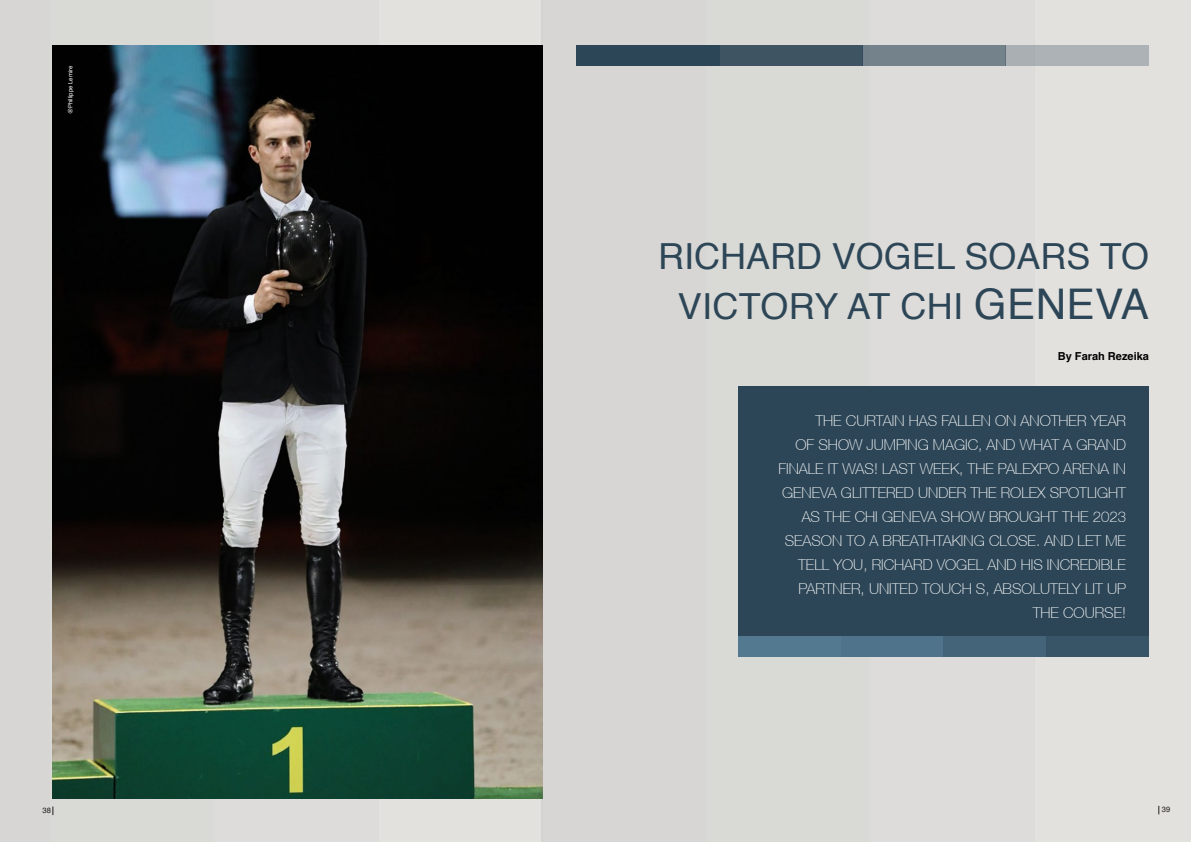
<style>
.page{position:relative;width:1191px;height:842px;background:#fff}
.page>*{position:absolute;margin:0;border:0;box-sizing:border-box;transform-origin:0 0}
.t1{font:35.9px/50.7px "Helvetica";color:#2d4657;text-align:center}
.t2{font:100 15px/24px "Helvetica Neue CE";color:#fff;text-align:right}
.t3{font:700 11px "Helvetica";color:#000}
.t4{font:7.6px "Helvetica";color:#000}
.t5{font:6px "Helvetica";color:#fff}
.s1{font-size:42.3px}
</style>
<div class="page">
<div style="left:1034px;top:0;width:157px;height:842px;background:#e3e1de"></div>
<div style="left:870px;top:0;width:164px;height:842px;background:#dedcda"></div>
<div style="left:705px;top:0;width:165px;height:842px;background:#d9d9d6"></div>
<div style="left:541px;top:0;width:164px;height:842px;background:#d7d6d4"></div>
<div style="left:378px;top:0;width:164px;height:842px;background:#e3e1de"></div>
<div style="left:214px;top:0;width:164px;height:842px;background:#dedcda"></div>
<div style="left:50px;top:0;width:164px;height:842px;background:#d9d9d6"></div>
<div style="left:0;top:0;width:50px;height:842px;background:#d7d6d4"></div>
<img style="left:53px;top:45px;width:489px;height:753px">
<div style="left:738px;top:386px;width:410px;height:271px;background:#2d4657"></div>
<div style="left:1045px;top:637px;width:103px;height:20px;background:#385568"></div>
<div style="left:943px;top:637px;width:102px;height:20px;background:#436479"></div>
<div style="left:840px;top:637px;width:103px;height:20px;background:#4f738b"></div>
<div style="left:738px;top:637px;width:102px;height:20px;background:#537991"></div>
<div style="left:1005px;top:45px;width:144px;height:21px;background:#acb2b5"></div>
<div style="left:862px;top:45px;width:143px;height:21px;background:#73828b"></div>
<div style="left:719px;top:45px;width:143px;height:21px;background:#3e5463"></div>
<div style="left:576px;top:45px;width:143px;height:21px;background:#2d4657"></div>
<p class="t5" style="left:66px;top:114px;width:50px;rotate:-90deg">@Phillippe Lemire</p>
<h1 class="t1" style="left:658px;top:232px;width:492px">RICHARD VOGEL SOARS TO<br>VICTORY AT CHI <span class="s1">GENEVA</span></h1>
<p class="t3" style="left:1057px;top:347px;width:93px">By Farah Rezeika</p>
<p class="t2" style="left:778px;top:409px;width:349px">THE CURTAIN HAS FALLEN ON ANOTHER YEAR<br>OF SHOW JUMPING MAGIC, AND WHAT A GRAND FINALE IT WAS! LAST WEEK, THE PALEXPO ARENA IN GENEVA GLITTERED UNDER THE ROLEX SPOTLIGHT AS THE CHI GENEVA SHOW BROUGHT THE 2023<br>SEASON TO A BREATHTAKING CLOSE. AND LET ME TELL YOU, RICHARD VOGEL AND HIS INCREDIBLE PARTNER, UNITED TOUCH S, ABSOLUTELY LIT UP THE COURSE!</p>
<p class="t4" style="left:43px;top:805px;width:10px">38</p>
<p class="t4" style="left:1162px;top:804px;width:10px">39</p>
</div>
